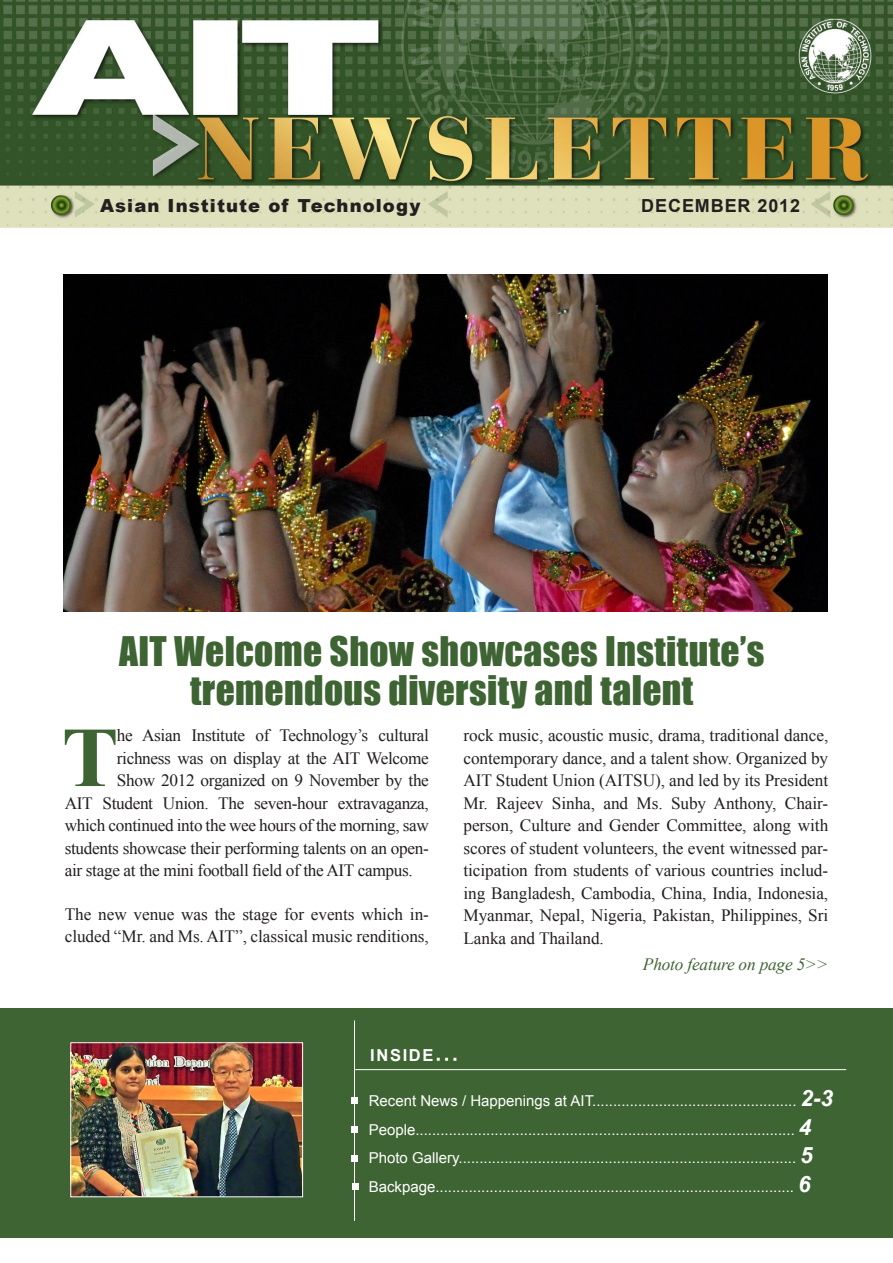
<style>
.page{position:relative;width:893px;height:1263px;background:#fff}
.page>*{position:absolute;margin:0;border:0;box-sizing:border-box;transform-origin:0 0}
.t1{font:700 85.2px "Times New Roman";color:#3f6433}
.t2{font:37.5px/39px "Impact";letter-spacing:.01em;color:#3f6433;text-align:center}
.t3{font:900 18px "Arial";letter-spacing:.06em;color:#231f20}
.t4{font:700 18px "Arial";letter-spacing:.05em;color:#231f20}
.body{font:17.25px/22.5px "Times New Roman";letter-spacing:-.02em;color:#231f20;text-align:justify}
.body-2{font:italic 17.25px "Times New Roman";letter-spacing:-.01em;color:#3f6433}
.t5{font:15px "Arial";color:#fff}
.s1{font-weight:700;font-style:italic;font-size:22.5px}
</style>
<div class="page">
<img style="left:0;top:0;width:893px;height:228px">
<div style="left:0;top:1008px;width:893px;height:229px;background:#3f6433"></div>
<div style="left:352px;top:1097px;width:6px;height:7px;background:#fff"></div>
<div style="left:352px;top:1126px;width:6px;height:7px;background:#fff"></div>
<hr style="left:354px;top:1020px;width:1px;height:201px;background:#fff">
<hr style="left:355px;top:1069px;width:491px;height:1px;background:#fff">
<svg style="left:437px;top:1058px;width:19px;height:3px"></svg>
<svg style="left:352px;top:1155px;width:6px;height:6px"></svg>
<div style="left:352px;top:1183px;width:6px;height:7px;background:#fff"></div>
<img style="left:64px;top:275px;width:764px;height:336px">
<img style="left:72px;top:1044px;width:229px;height:151px">
<div style="left:70px;top:1042px;width:233px;height:155px;border:1px solid #fff"></div>
<p class="t3" style="left:100px;top:193px;width:322px">Asian Institute of Technology</p>
<p class="t4" style="left:641px;top:194px;width:160px">DECEMBER 2012</p>
<p class="t2" style="left:119px;top:630px;width:647px">AIT Welcome Show showcases Institute’s tremendous diversity and talent</p>
<p class="t1" style="left:62px;top:699px;width:58px">T</p>
<p class="body" style="left:117px;top:724px;width:314px">he Asian Institute of Technology’s cultural</p>
<p class="body" style="left:117px;top:746px;width:314px">richness was on display at the AIT Welcome</p>
<p class="body" style="left:117px;top:769px;width:314px">Show 2012 organized on 9 November by the</p>
<p class="body" style="left:65px;top:791px;width:366px">AIT Student Union. The seven-hour extravaganza,</p>
<p class="body" style="left:65px;top:814px;width:366px">which continued into the wee hours of the morning, saw</p>
<p class="body" style="left:65px;top:836px;width:366px">students showcase their performing talents on an open-</p>
<p class="body" style="left:65px;top:859px;width:349px">air stage at the mini football field of the AIT campus.</p>
<p class="body" style="left:65px;top:902px;width:366px">The new venue was the stage for events which in&shy;cluded “Mr. and Ms. AIT”, classical music renditions,</p>
<p class="body" style="left:463px;top:724px;width:366px">rock music, acoustic music, drama, traditional dance, contemporary dance, and a talent show. Organized by AIT Student Union (AITSU), and led by its President Mr. Rajeev Sinha, and Ms. Suby Anthony, Chair&shy;person, Culture and Gender Committee, along with scores of student volunteers, the event witnessed par&shy;ticipation from students of various countries includ&shy;ing Bangladesh, Cambodia, China, India, Indonesia, Myanmar, Nepal, Nigeria, Pakistan, Philippines, Sri Lanka and Thailand.</p>
<p class="body-2" style="left:643px;top:953px;width:187px">Photo feature on page 5&gt;&gt;</p>
<p class="t5" style="left:369px;top:1091px;width:466px">Recent News / Happenings at AIT................................................. <span class="s1">2-3</span></p>
<p class="t5" style="left:369px;top:1120px;width:444px">People........................................................................................... <span class="s1">4</span></p>
<p class="t5" style="left:369px;top:1148px;width:446px">Photo Gallery................................................................................. <span class="s1">5</span></p>
<p class="t5" style="left:369px;top:1177px;width:443px">Backpage...................................................................................... <span class="s1">6</span></p>
</div>
